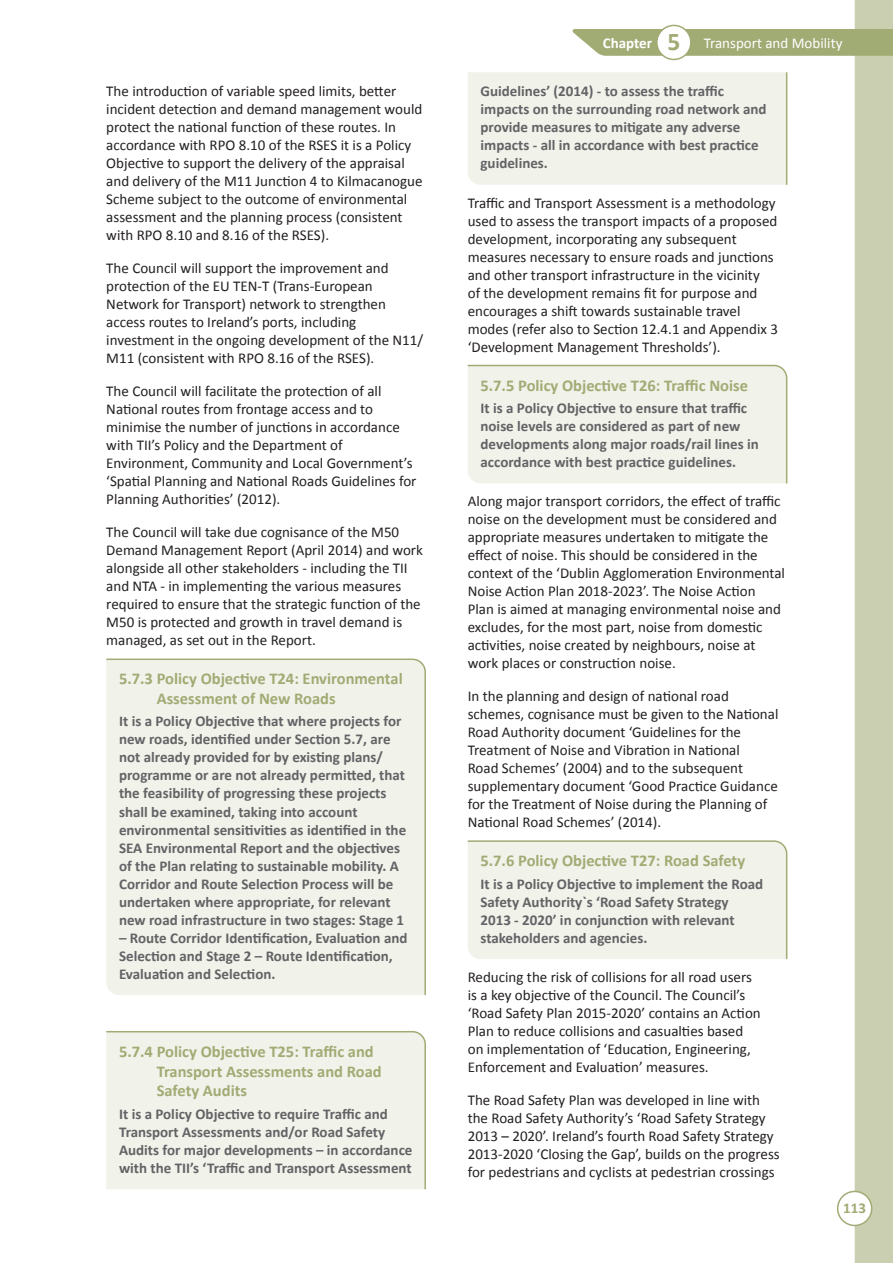
<style>
.page{position:relative;width:893px;height:1263px;background:#fff}
.page>*{position:absolute;margin:0;border:0;box-sizing:border-box;transform-origin:0 0}
.Policy_objective_hea{font:700 16.5px/19.8px "Calibri";color:#a1ab74}
.Body{font:15px/18px "Calibri";color:#231f20}
.Policy_Wording_Highl{font:700 15px/18px "Calibri";color:#636366}
.t1{font:15px "Calibri";color:#fff}
.t2{font:700 15px "Calibri";color:#a1ab74}
.s1{font-weight:700}
.s2{font-weight:700;font-size:25.5px;color:#a1ab74}
</style>
<div class="page">
<div style="left:106px;top:658px;width:320px;height:337px;background:#f1f2ea"></div>
<div style="left:106px;top:1031px;width:320px;height:159px;background:#f1f2ea"></div>
<div style="left:468px;top:72px;width:318px;height:113px;background:#f1f2ea"></div>
<hr style="left:786px;top:72px;width:1px;height:113px;background:#a1ab74">
<div style="left:467px;top:364px;width:321px;height:120px;background:#f1f2ea"></div>
<div style="left:467px;top:840px;width:321px;height:119px;background:#f1f2ea"></div>
<div style="left:855px;top:0;width:38px;height:1263px;background:#cacfb1"></div>
<div style="left:838px;top:1191px;width:34px;height:34px;background:#fff;border-radius:50%"></div>
<div style="left:837px;top:1191px;width:35px;height:35px;border:2px solid #a1ab74;border-radius:50%"></div>
<svg style="left:573px;top:28px;width:320px;height:29px;background:#abb483"></svg>
<div style="left:657px;top:25px;width:34px;height:34px;background:#fff;border-radius:50%"></div>
<div style="left:656px;top:25px;width:36px;height:35px;border:2px solid #a1ab74;border-radius:50%"></div>
<p class="Body" style="left:106px;top:82px;width:318px">The introduction of variable speed limits, better incident detection and demand management would protect the national function of these routes. In accordance with RPO 8.10 of the RSES it is a Policy Objective to support the delivery of the appraisal and delivery of the M11 Junction 4 to Kilmacanogue Scheme subject to the outcome of environmental assessment and the planning process (consistent with RPO 8.10 and 8.16 of the RSES).</p>
<p class="Body" style="left:106px;top:259px;width:318px">The Council will support the improvement and protection of the EU TEN-T (Trans-European Network for Transport) network to strengthen access routes to Ireland’s ports, including investment in the ongoing development of the N11/ M11 (consistent with RPO 8.16 of the RSES).</p>
<p class="Body" style="left:106px;top:382px;width:312px">The Council will facilitate the protection of all National routes from frontage access and to minimise the number of junctions in accordance with TII’s Policy and the Department of Environment, Community and Local Government’s ‘Spatial Planning and National Roads Guidelines for Planning Authorities’ (2012).</p>
<p class="Body" style="left:106px;top:523px;width:318px">The Council will take due cognisance of the M50<br>Demand Management Report (April 2014) and work alongside all other stakeholders - including the TII and NTA - in implementing the various measures required to ensure that the strategic function of the M50 is protected and growth in travel demand is managed, as set out in the Report.</p>
<p class="Policy_objective_hea" style="left:157px;top:668px;width:248px;text-indent:-38px">5.7.3 Policy Objective T24: Environmental<br>Assessment of New Roads</p>
<p class="Policy_Wording_Highl" style="left:119px;top:712px;width:289px">It is a Policy Objective that where projects for new roads, identified under Section 5.7, are not already provided for by existing plans/ programme or are not already permitted, that the feasibility of progressing these projects shall be examined, taking into account environmental sensitivities as identified in the SEA Environmental Report and the objectives of the Plan relating to sustainable mobility. A Corridor and Route Selection Process will be undertaken where appropriate, for relevant new road infrastructure in two stages: Stage 1</p>
<p class="Policy_Wording_Highl" style="left:119px;top:928px;width:290px">– Route Corridor Identification, Evaluation and<br>Selection and Stage 2 – Route Identification,<br>Evaluation and Selection.</p>
<p class="Policy_objective_hea" style="left:157px;top:1041px;width:227px;text-indent:-38px">5.7.4 Policy Objective T25: Traffic and<br>Transport Assessments and Road<br>Safety Audits</p>
<p class="Policy_Wording_Highl" style="left:119px;top:1104px;width:295px">It is a Policy Objective to require Traffic and Transport Assessments and/or Road Safety Audits for major developments – in accordance with the TII’s ‘Traffic and Transport Assessment</p>
<p class="t1" style="left:603px;top:34px;width:241px"><span class="s1">Chapter</span> <span class="s2">5</span> Transport and Mobility</p>
<p class="Policy_Wording_Highl" style="left:480px;top:82px;width:288px">Guidelines’ (2014) - to assess the traffic impacts on the surrounding road network and provide measures to mitigate any adverse impacts - all in accordance with best practice guidelines.</p>
<p class="Body" style="left:468px;top:193px;width:312px">Traffic and Transport Assessment is a methodology used to assess the transport impacts of a proposed development, incorporating any subsequent measures necessary to ensure roads and junctions and other transport infrastructure in the vicinity<br>of the development remains fit for purpose and encourages a shift towards sustainable travel modes (refer also to Section 12.4.1 and Appendix 3 ‘Development Management Thresholds’).</p>
<p class="Policy_objective_hea" style="left:480px;top:375px;width:269px">5.7.5 Policy Objective T26: Traffic Noise</p>
<p class="Policy_Wording_Highl" style="left:480px;top:398px;width:280px">It is a Policy Objective to ensure that traffic noise levels are considered as part of new developments along major roads/rail lines in accordance with best practice guidelines.</p>
<p class="Body" style="left:468px;top:491px;width:319px">Along major transport corridors, the effect of traffic noise on the development must be considered and appropriate measures undertaken to mitigate the effect of noise. This should be considered in the context of the ‘Dublin Agglomeration Environmental Noise Action Plan 2018-2023’. The Noise Action Plan is aimed at managing environmental noise and excludes, for the most part, noise from domestic activities, noise created by neighbours, noise at work places or construction noise.</p>
<p class="Body" style="left:468px;top:686px;width:312px">In the planning and design of national road schemes, cognisance must be given to the National Road Authority document ‘Guidelines for the Treatment of Noise and Vibration in National<br>Road Schemes’ (2004) and to the subsequent supplementary document ‘Good Practice Guidance for the Treatment of Noise during the Planning of National Road Schemes’ (2014).</p>
<p class="Policy_objective_hea" style="left:480px;top:850px;width:266px">5.7.6 Policy Objective T27: Road Safety</p>
<p class="Policy_Wording_Highl" style="left:480px;top:874px;width:284px">It is a Policy Objective to implement the Road Safety Authority`s ‘Road Safety Strategy<br>2013 - 2020’ in conjunction with relevant stakeholders and agencies.</p>
<p class="Body" style="left:468px;top:967px;width:294px">Reducing the risk of collisions for all road users is a key objective of the Council. The Council’s ‘Road Safety Plan 2015-2020’ contains an Action Plan to reduce collisions and casualties based on implementation of ‘Education, Engineering, Enforcement and Evaluation’ measures.</p>
<p class="Body" style="left:468px;top:1090px;width:314px">The Road Safety Plan was developed in line with the Road Safety Authority’s ‘Road Safety Strategy 2013 – 2020’. Ireland’s fourth Road Safety Strategy 2013-2020 ‘Closing the Gap’, builds on the progress for pedestrians and cyclists at pedestrian crossings</p>
<p class="t2" style="left:843px;top:1197px;width:24px">113</p>
</div>
